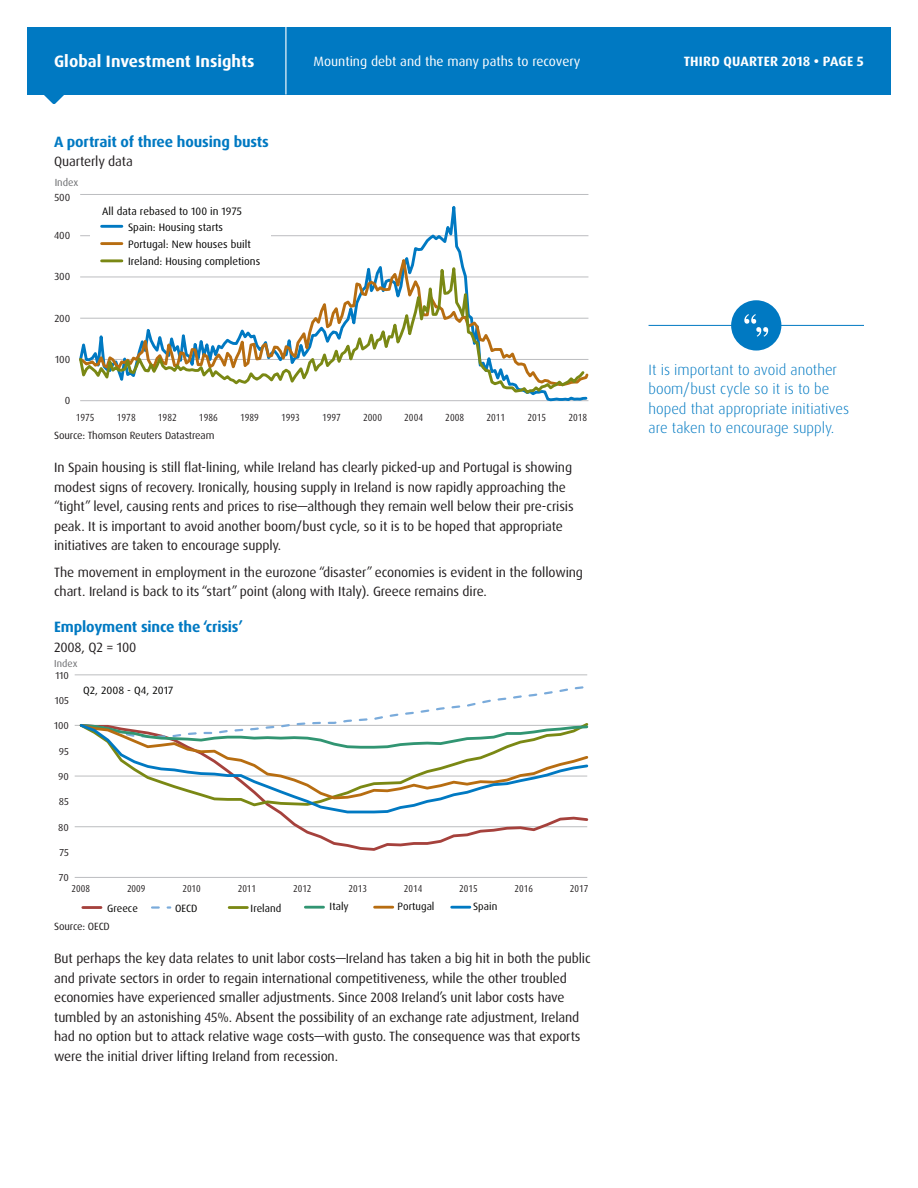
<style>
.page{position:relative;width:918px;height:1188px;background:#fff}
.page>*{position:absolute;margin:0;border:0;box-sizing:border-box;transform-origin:0 0}
.t1{font:700 16.5px "Dax OT";letter-spacing:.005em;color:#fff}
.t2{font:300 15px/19.5px "Dax OT";color:#0079c2}
.t3{font:700 15px "Dax OT";letter-spacing:-.01em;color:#0079c2}
.t4{font:13.5px/19.5px "Dax OT";letter-spacing:-.01em;color:#231f20}
.t5{font:13.5px "Dax OT";color:#fff}
.t6{font:700 13.5px "Dax OT";letter-spacing:.01em;color:#fff}
.t7{font:10.8px/16.6px "Dax OT";color:#050504}
.t8{font:10.5px "Dax OT";letter-spacing:-.01em;color:#231f20}
.t9{font:10.5px "Dax OT";color:#050504}
.t10{font:10.5px "Dax OT";color:#050504;scale:1.05 1}
.t11{font:condensed 10.35px "Dax OT";color:#231f20}
.t12{font:10.35px "Dax OT";color:#231f20}
.t13{font:10.35px "Dax OT";color:#6c6d70}
.t14{font:condensed 10.05px "Dax OT";color:#231f20}
.t15{font:10.05px "Dax OT";color:#231f20}
.t16{font:10.05px "Dax OT";color:#6c6d70}
</style>
<div class="page">
<div style="left:243px;top:27px;width:648px;height:67px;background:#0079c2"></div>
<div style="left:27px;top:27px;width:216px;height:67px;background:#0079c2"></div>
<svg style="left:43px;top:94px;width:22px;height:10px"></svg>
<hr style="left:285px;top:27px;width:1px;height:67px;background:#fff">
<hr style="left:649px;top:325px;width:215px;height:1px;background:#0079c2">
<div style="left:731px;top:300px;width:50px;height:51px;background:#0079c2;border-radius:50%"></div>
<svg style="left:744px;top:314px;width:24px;height:23px"></svg>
<svg style="left:80px;top:194px;width:508px;height:208px"></svg>
<svg style="left:79px;top:242px;width:508px;height:154px"></svg>
<hr style="left:102px;top:225px;width:20px;height:3px;background:#0079c2">
<hr style="left:102px;top:242px;width:20px;height:3px;background:#b76d11">
<hr style="left:102px;top:259px;width:20px;height:3px;background:#7a8814">
<hr style="left:75px;top:877px;width:512px;height:1px;background:#bcbdc0">
<hr style="left:75px;top:826px;width:512px;height:1px;background:#bcbdc0">
<hr style="left:75px;top:776px;width:512px;height:1px;background:#bcbdc0">
<hr style="left:75px;top:725px;width:512px;height:1px;background:#bcbdc0">
<hr style="left:75px;top:674px;width:512px;height:1px;background:#bcbdc0">
<svg style="left:78px;top:815px;width:510px;height:36px"></svg>
<svg style="left:317px;top:686px;width:267px;height:36px"></svg>
<svg style="left:78px;top:722px;width:510px;height:93px"></svg>
<hr style="left:83px;top:906px;width:18px;height:3px;background:#a5413c">
<svg style="left:152px;top:906px;width:18px;height:3px"></svg>
<hr style="left:229px;top:906px;width:18px;height:3px;background:#7a8814">
<hr style="left:305px;top:906px;width:19px;height:3px;background:#319572">
<hr style="left:375px;top:906px;width:18px;height:3px;background:#b76d11">
<hr style="left:452px;top:906px;width:18px;height:3px;background:#0079c2">
<p class="t1" style="left:54px;top:51px;width:202px">Global Investment Insights</p>
<p class="t5" style="left:314px;top:53px;width:268px">Mounting debt and the many paths to recovery</p>
<p class="t6" style="left:684px;top:53px;width:182px">THIRD QUARTER 2018 • PAGE 5</p>
<p class="t3" style="left:54px;top:132px;width:216px">A portrait of three housing busts</p>
<p class="t4" style="left:54px;top:152px;width:80px">Quarterly data</p>
<p class="t13" style="left:55px;top:175px;width:25px">Index</p>
<p class="t12" style="left:54px;top:190px;width:17px">500</p>
<p class="t12" style="left:54px;top:229px;width:18px">400</p>
<p class="t12" style="left:54px;top:270px;width:17px">300</p>
<p class="t12" style="left:54px;top:312px;width:18px">200</p>
<p class="t12" style="left:55px;top:353px;width:17px">100</p>
<p class="t12" style="left:65px;top:394px;width:7px">0</p>
<p class="t7" style="left:128px;top:203px;width:134px;text-indent:-26px">All data rebased to 100 in 1975<br>Spain: Housing starts<br>Portugal: New houses built<br>Ireland: Housing completions</p>
<p class="t11" style="left:76px;top:410px;width:20px">1975</p>
<p class="t11" style="left:117px;top:410px;width:20px">1978</p>
<p class="t11" style="left:158px;top:410px;width:20px">1982</p>
<p class="t11" style="left:199px;top:410px;width:20px">1986</p>
<p class="t11" style="left:240px;top:410px;width:20px">1989</p>
<p class="t11" style="left:281px;top:410px;width:20px">1993</p>
<p class="t11" style="left:322px;top:410px;width:20px">1997</p>
<p class="t11" style="left:363px;top:410px;width:20px">2000</p>
<p class="t11" style="left:404px;top:410px;width:20px">2004</p>
<p class="t11" style="left:445px;top:410px;width:20px">2008</p>
<p class="t11" style="left:486px;top:410px;width:20px">2011</p>
<p class="t11" style="left:527px;top:410px;width:20px">2015</p>
<p class="t11" style="left:568px;top:410px;width:20px">2018</p>
<p class="t8" style="left:54px;top:429px;width:162px">Source: Thomson Reuters Datastream</p>
<p class="t4" style="left:54px;top:458px;width:521px">In Spain housing is still flat-lining, while Ireland has clearly picked-up and Portugal is showing modest signs of recovery. Ironically, housing supply in Ireland is now rapidly approaching the “tight” level, causing rents and prices to rise—although they remain well below their pre-crisis peak. It is important to avoid another boom/bust cycle, so it is to be hoped that appropriate initiatives are taken to encourage supply.</p>
<p class="t4" style="left:54px;top:562px;width:530px">The movement in employment in the eurozone “disaster” economies is evident in the following chart. Ireland is back to its “start” point (along with Italy). Greece remains dire.</p>
<p class="t3" style="left:54px;top:617px;width:190px">Employment since the ‘crisis’</p>
<p class="t4" style="left:54px;top:637px;width:84px">2008, Q2 = 100</p>
<p class="t16" style="left:54px;top:657px;width:25px">Index</p>
<p class="t15" style="left:56px;top:669px;width:15px">110</p>
<p class="t15" style="left:55px;top:694px;width:16px">105</p>
<p class="t15" style="left:54px;top:719px;width:16px">100</p>
<p class="t15" style="left:59px;top:745px;width:12px">95</p>
<p class="t15" style="left:58px;top:770px;width:12px">90</p>
<p class="t15" style="left:59px;top:795px;width:12px">85</p>
<p class="t15" style="left:58px;top:821px;width:12px">80</p>
<p class="t15" style="left:59px;top:846px;width:11px">75</p>
<p class="t15" style="left:59px;top:871px;width:12px">70</p>
<p class="t10" style="left:83px;top:684px;width:87px">Q2, 2008 - Q4, 2017</p>
<p class="t14" style="left:72px;top:882px;width:20px">2008</p>
<p class="t14" style="left:127px;top:882px;width:20px">2009</p>
<p class="t14" style="left:182px;top:882px;width:20px">2010</p>
<p class="t14" style="left:238px;top:882px;width:20px">2011</p>
<p class="t14" style="left:293px;top:882px;width:20px">2012</p>
<p class="t14" style="left:348px;top:882px;width:20px">2013</p>
<p class="t14" style="left:404px;top:882px;width:20px">2014</p>
<p class="t14" style="left:459px;top:882px;width:20px">2015</p>
<p class="t14" style="left:515px;top:882px;width:20px">2016</p>
<p class="t14" style="left:570px;top:882px;width:20px">2017</p>
<p class="t9" style="left:107px;top:901px;width:32px">Greece</p>
<p class="t9" style="left:175px;top:901px;width:24px">OECD</p>
<p class="t9" style="left:251px;top:901px;width:32px">Ireland</p>
<p class="t9" style="left:330px;top:900px;width:21px">Italy</p>
<p class="t9" style="left:398px;top:900px;width:38px">Portugal</p>
<p class="t9" style="left:473px;top:900px;width:26px">Spain</p>
<p class="t8" style="left:54px;top:920px;width:57px">Source: OECD</p>
<p class="t4" style="left:54px;top:949px;width:538px">But perhaps the key data relates to unit labor costs—Ireland has taken a big hit in both the public and private sectors in order to regain international competitiveness, while the other troubled economies have experienced smaller adjustments. Since 2008 Ireland’s unit labor costs have tumbled by an astonishing 45%. Absent the possibility of an exchange rate adjustment, Ireland had no option but to attack relative wage costs—with gusto. The consequence was that exports were the initial driver lifting Ireland from recession.</p>
<p class="t2" style="left:649px;top:360px;width:202px">It is important to avoid another boom/bust cycle so it is to be hoped that appropriate initiatives are taken to encourage supply.</p>
</div>
